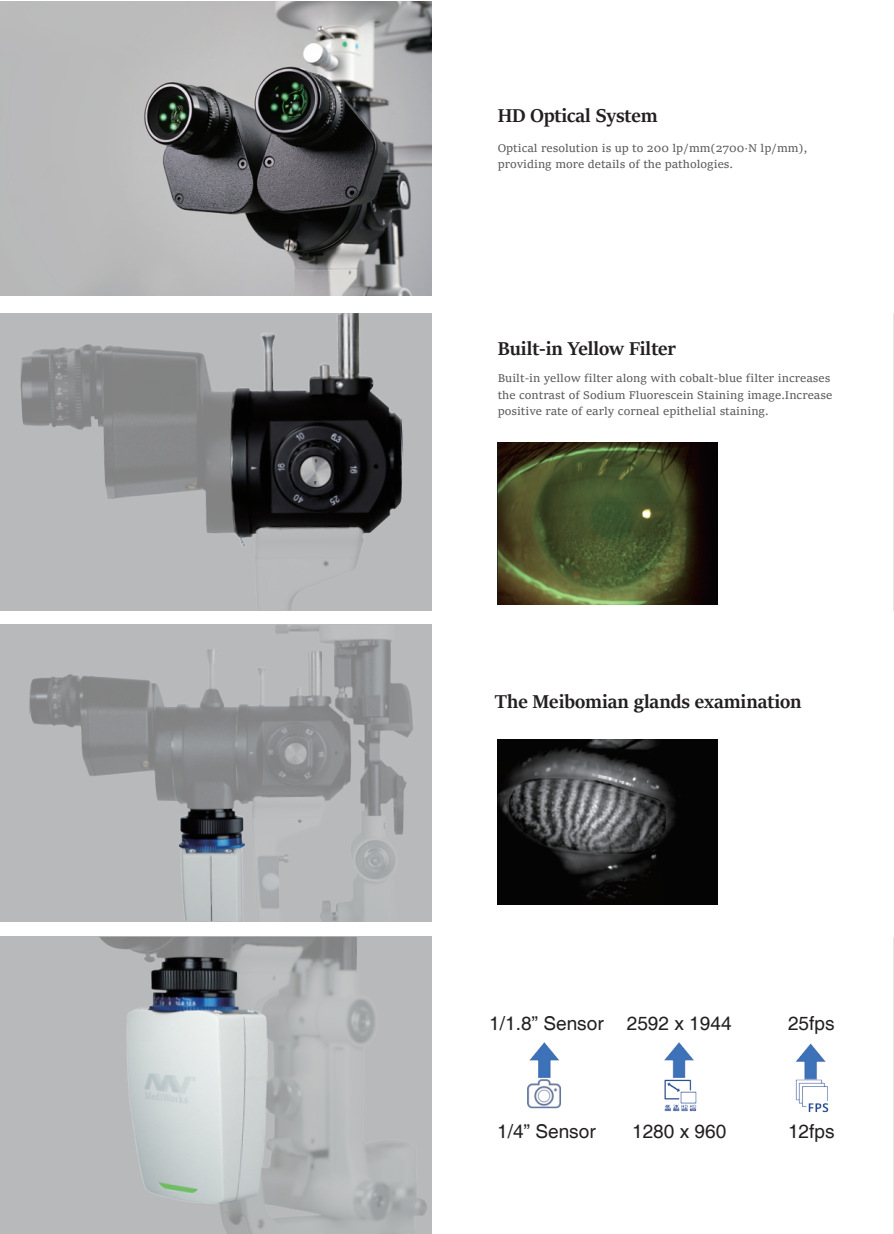
<style>
.page{position:relative;width:894px;height:1234px;background:#fff}
.page>*{position:absolute;margin:0;border:0;box-sizing:border-box;transform-origin:0 0}
.t1{font:700 21px "Sitka Banner";color:#231f20}
.t2{font:19.05px "Helvetica";color:#231f20}
.t3{font:12px/16.5px "Sitka Text";color:#57585a}
</style>
<div class="page">
<img style="left:527px;top:1042px;width:302px;height:71px">
<img style="left:0;top:2px;width:431px;height:293px">
<div style="left:0;top:313px;width:431px;height:297px;background:#b8b9ba"></div>
<img style="left:20px;top:313px;width:383px;height:297px">
<img style="left:0;top:936px;width:431px;height:297px">
<div style="left:0;top:624px;width:431px;height:297px;background:#b8b9ba"></div>
<img style="left:29px;top:625px;width:384px;height:296px">
<img style="left:497px;top:442px;width:221px;height:162px">
<img style="left:497px;top:739px;width:221px;height:165px">
<h1 class="t1" style="left:497px;top:100px;width:161px">HD Optical System</h1>
<p class="t3" style="left:497px;top:139px;width:311px">Optical resolution is up to 200 lp/mm(2700·N lp/mm), providing more details of the pathologies.</p>
<h1 class="t1" style="left:497px;top:333px;width:180px">Built-in Yellow Filter</h1>
<p class="t3" style="left:497px;top:369px;width:336px">Built-in yellow filter along with cobalt-blue filter increases the contrast of Sodium Fluorescein Staining image.Increase positive rate of early corneal epithelial staining.</p>
<h1 class="t1" style="left:495px;top:686px;width:308px">The Meibomian glands examination</h1>
<h2 class="t2" style="left:489px;top:1012px;width:116px">1/1.8” Sensor</h2>
<h2 class="t2" style="left:626px;top:1012px;width:106px">2592 x 1944</h2>
<h2 class="t2" style="left:497px;top:1119px;width:100px">1/4” Sensor</h2>
<h2 class="t2" style="left:632px;top:1119px;width:96px">1280 x 960</h2>
<h2 class="t2" style="left:788px;top:1012px;width:48px">25fps</h2>
<h2 class="t2" style="left:788px;top:1119px;width:48px">12fps</h2>
</div>
